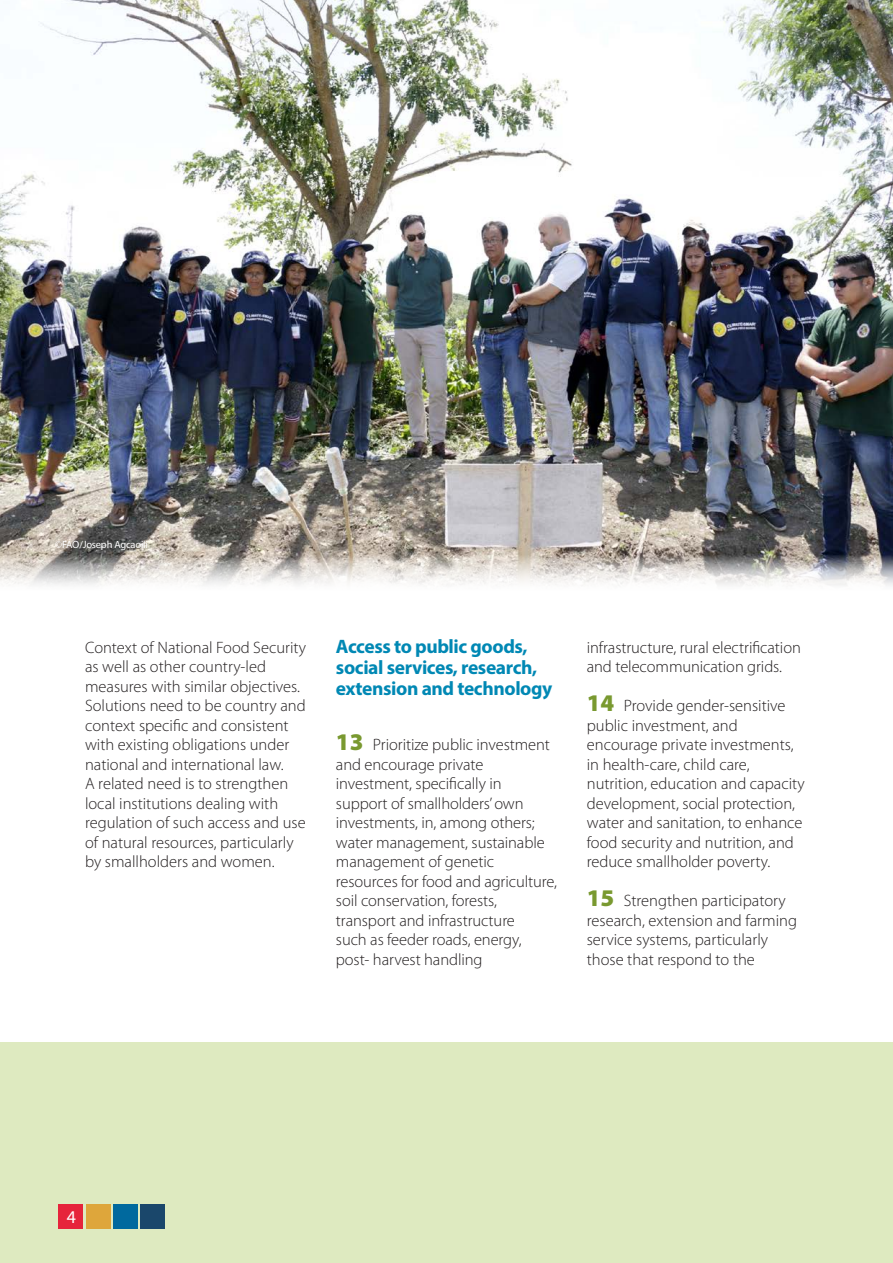
<style>
.page{position:relative;width:893px;height:1263px;background:#fff}
.page>*{position:absolute;margin:0;border:0;box-sizing:border-box;transform-origin:0 0}
.t1{font:700 19.5px/21px "Myriad Pro";letter-spacing:-.02em;color:#0088b4}
.t2{font:18px "Myriad Pro";color:#fff}
.t3{font:300 16.5px/19.5px "Myriad Pro";color:#231f20}
.t4{font:10.5px "Myriad Pro";letter-spacing:-.02em;color:#fff}
.s1{font-weight:900;font-size:24px;color:#799930}
</style>
<div class="page">
<div style="left:0;top:1043px;width:893px;height:220px;background:#deeac0"></div>
<div style="left:86px;top:1204px;width:24px;height:24px;background:#dea63b"></div>
<div style="left:114px;top:1204px;width:24px;height:24px;background:#00699e"></div>
<div style="left:141px;top:1204px;width:24px;height:24px;background:#1a476b"></div>
<div style="left:58px;top:1204px;width:25px;height:24px;background:#e6243b"></div>
<img style="left:0;top:0;width:893px;height:586px">
<p class="t4" style="left:55px;top:538px;width:94px">©FAO/Joseph Agcaoili</p>
<p class="t3" style="left:85px;top:637px;width:223px">Context of National Food Security as well as other country-led measures with similar objectives.<br>Solutions need to be country and context specific and consistent with existing obligations under national and international law.<br>A related need is to strengthen local institutions dealing with regulation of such access and use of natural resources, particularly by smallholders and women.</p>
<p class="t1" style="left:336px;top:635px;width:218px">Access to public goods, social services, research, extension and technology</p>
<p class="t3" style="left:336px;top:735px;width:223px"><span class="s1">13</span> Prioritize public investment and encourage private investment, specifically in support of smallholders’ own investments, in, among others; water management, sustainable management of genetic resources for food and agriculture, soil conservation, forests, transport and infrastructure<br>such as feeder roads, energy, post- harvest handling</p>
<p class="t3" style="left:587px;top:637px;width:216px">infrastructure, rural electrification and telecommunication grids.</p>
<p class="t3" style="left:587px;top:696px;width:219px"><span class="s1">14</span> Provide gender-sensitive public investment, and encourage private investments, in health-care, child care, nutrition, education and capacity development, social protection, water and sanitation, to enhance food security and nutrition, and reduce smallholder poverty.</p>
<p class="t3" style="left:587px;top:891px;width:212px"><span class="s1">15</span> Strengthen participatory research, extension and farming service systems, particularly those that respond to the</p>
<p class="t2" style="left:67px;top:1206px;width:11px">4</p>
</div>
